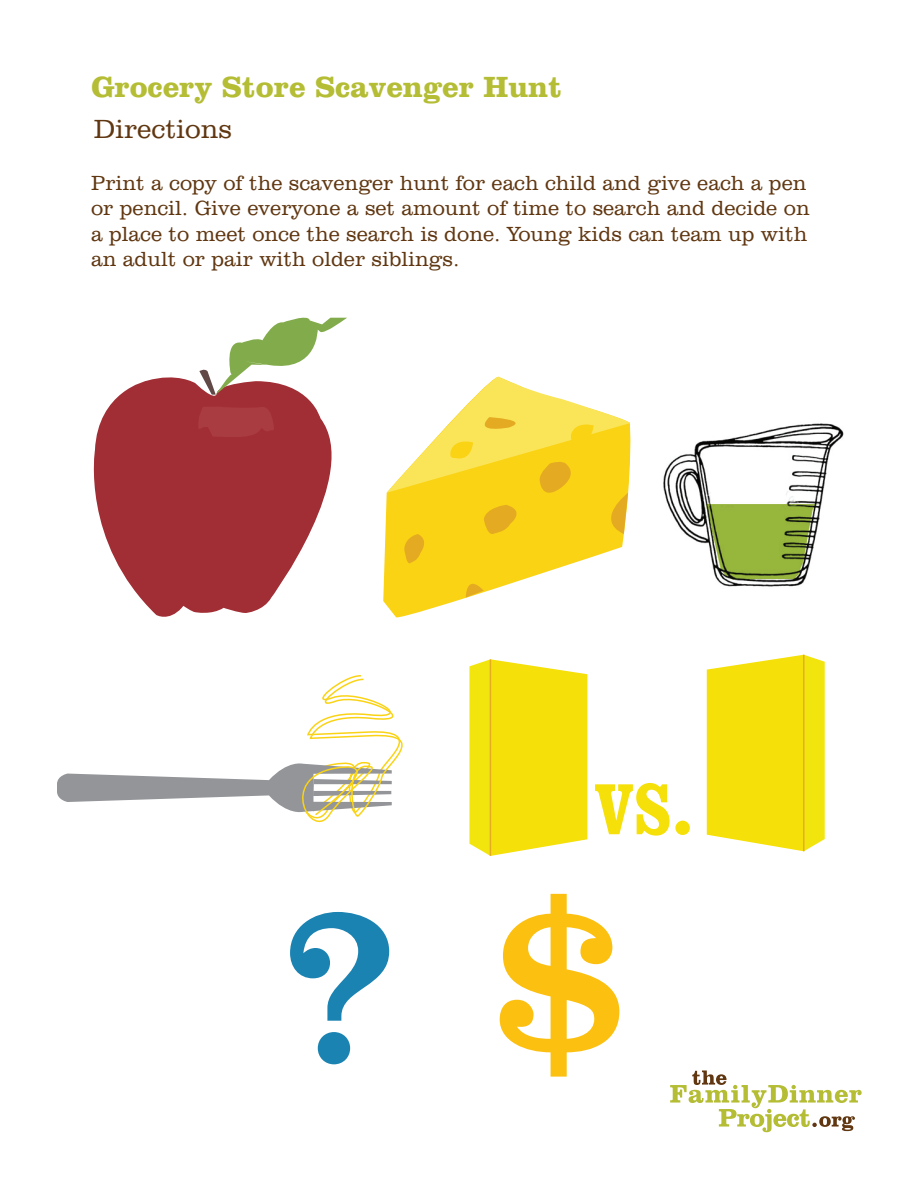
<style>
.page{position:relative;width:918px;height:1188px;background:#fff}
.page>*{position:absolute;margin:0;border:0;box-sizing:border-box;transform-origin:0 0}
.t1{font:218.4px "Clarendon";color:#1b83b2}
.t2{font:700 condensed 92.55px "Clarendon BT";color:#f5e009}
.t3{font:700 30px "Clarendon BT";color:#b4bd34}
.t4{font:300 27px "Clarendon BT";color:#603711}
.t5{font:300 21px/25.5px "Clarendon BT";color:#603711}
.s1{color:#fcc011}
</style>
<div class="page">
<svg style="left:383px;top:492px;width:82px;height:126px"></svg>
<svg style="left:387px;top:377px;width:244px;height:221px"></svg>
<svg style="left:93px;top:377px;width:239px;height:240px;fill:#a12e34"></svg>
<svg style="left:198px;top:407px;width:76px;height:30px;background:#a7393e"></svg>
<svg style="left:199px;top:317px;width:148px;height:78px"></svg>
<svg style="left:469px;top:659px;width:118px;height:197px;background:#f5e31d"></svg>
<hr style="left:490px;top:659px;width:1px;height:197px;background:#e5ab22">
<svg style="left:707px;top:655px;width:118px;height:196px;background:#f5e31c"></svg>
<hr style="left:803px;top:655px;width:2px;height:196px;background:#e5ab22">
<svg style="left:57px;top:675px;width:346px;height:148px"></svg>
<img style="left:663px;top:423px;width:181px;height:164px">
<svg style="left:670px;top:1070px;width:192px;height:62px"></svg>
<h3 class="t3" style="left:91px;top:68px;width:473px">Grocery Store Scavenger Hunt</h3>
<p class="t4" style="left:94px;top:112px;width:140px">Directions</p>
<p class="t5" style="left:91px;top:169px;width:720px">Print a copy of the scavenger hunt for each child and give each a pen or pencil. Give everyone a set amount of time to search and decide on a place to meet once the search is done. Young kids can team up with an adult or pair with older siblings.</p>
<h2 class="t2" style="left:596px;top:744px;width:99px">vs.</h2>
<h1 class="t1" style="left:285px;top:860px;width:343px">? <span class="s1">$</span></h1>
</div>
